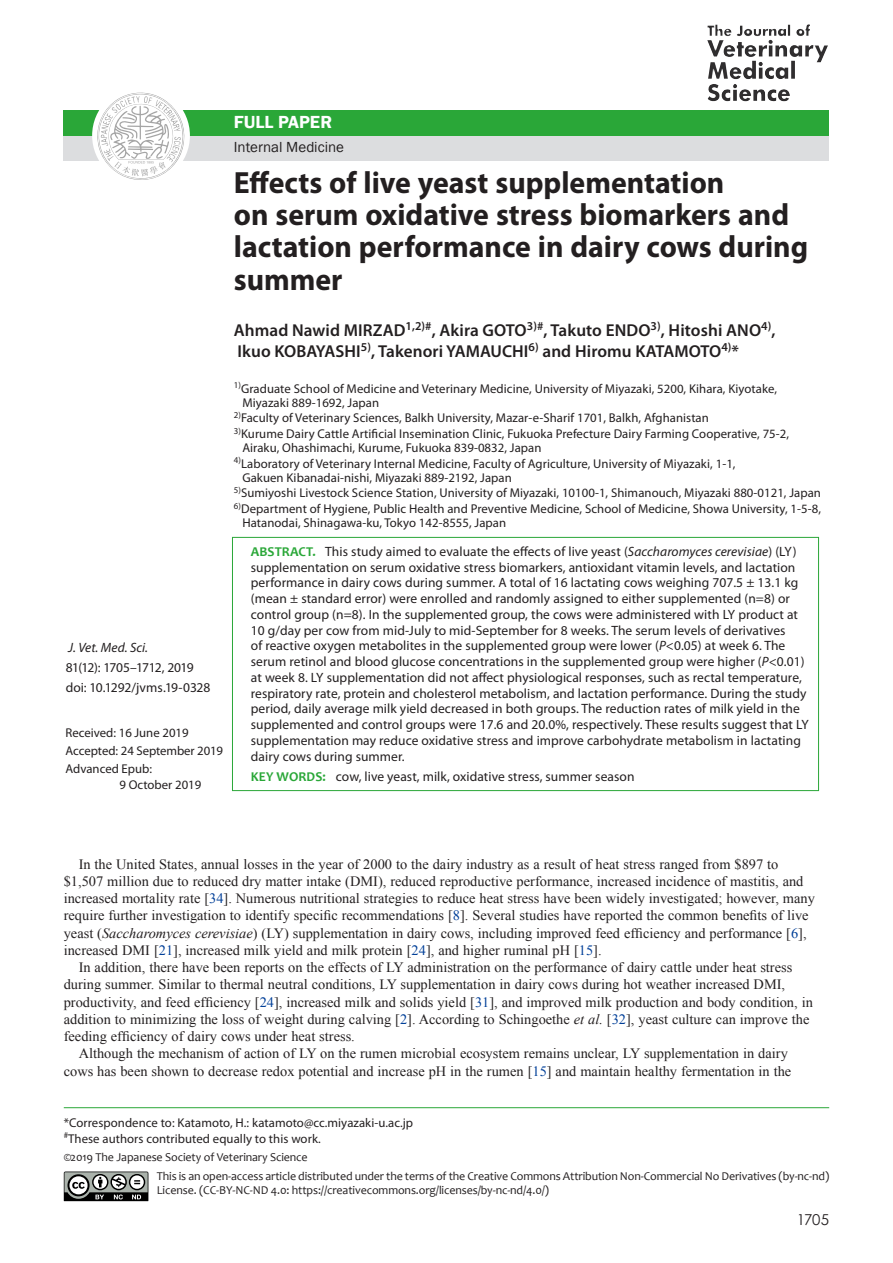
<style>
.page{position:relative;width:893px;height:1263px;background:#fff}
.page>*{position:absolute;margin:0;border:0;box-sizing:border-box;transform-origin:0 0}
.t1{font:700 30.75px/32.2px "Myriad Pro";color:#231f20}
.t2{font:600 18px "Franklin Gothic";color:#fff}
.t3{font:600 17.25px/21px "Myriad Pro";letter-spacing:.005em;color:#231f20}
.t4{font:15px "Franklin Gothic";color:#231f20}
.t5{font:15px "Century Gothic";color:#231f20}
.t6{font:14.25px "Times New Roman";color:#231f20}
.t7{font:13.5px/15.8px "Myriad Pro";letter-spacing:.005em;color:#231f20}
.t8{font:13.5px/20px "Myriad Pro";letter-spacing:-.025em;color:#231f20}
.t9{font:italic 13.5px "Myriad Pro";color:#231f20}
.t10{font:12.75px/15.5px "Myriad Pro";letter-spacing:.005em;color:#231f20}
.t11{font:12px/20px "Candara";letter-spacing:-.01em;color:#231f20}
.s1{font-family:"Candara";font-weight:700;color:#2aa738}
.s2{font-style:italic}
.s3{color:#003f98}
</style>
<div class="page">
<hr style="left:64px;top:1107px;width:765px;height:1px;background:#2aa738">
<div style="left:64px;top:136px;width:765px;height:25px;background:#dcdddf"></div>
<div style="left:64px;top:111px;width:765px;height:25px;background:#2aa738"></div>
<div style="left:92px;top:87px;width:98px;height:97px;background:#fff;border-radius:50%"></div>
<svg style="left:94px;top:92px;width:93px;height:88px"></svg>
<img style="left:707px;top:24px;width:106px;height:33px">
<div style="left:232px;top:537px;width:587px;height:254px;border:1px solid #2aa738"></div>
<svg style="left:64px;top:1171px;width:84px;height:30px"></svg>
<p class="t9" style="left:68px;top:639px;width:81px">J. Vet. Med. Sci.</p>
<p class="t8" style="left:66px;top:657px;width:146px">81(12): 1705–1712, 2019 doi: 10.1292/jvms.19-0328</p>
<p class="t10" style="left:66px;top:724px;width:159px;line-height:17.9px">Received: 16 June 2019<br>Accepted: 24 September 2019<br>Advanced Epub:</p>
<p class="t10" style="left:120px;top:777px;width:83px">9 October 2019</p>
<p class="t2" style="left:234px;top:111px;width:100px">FULL PAPER</p>
<p class="t4" style="left:234px;top:138px;width:112px">Internal Medicine</p>
<h1 class="t1" style="left:234px;top:165px;width:576px">Effects of live yeast supplementation<br>on serum oxidative stress biomarkers and lactation performance in dairy cows during summer</h1>
<p class="t3" style="left:234px;top:319px;width:543px">Ahmad Nawid MIRZAD<sup>1,2)#</sup>, Akira GOTO<sup>3)#</sup>, Takuto ENDO<sup>3)</sup>, Hitoshi ANO<sup>4)</sup>,<br>Ikuo KOBAYASHI<sup>5)</sup>, Takenori YAMAUCHI<sup>6)</sup> and Hiromu KATAMOTO<sup>4)</sup>*</p>
<p class="t10" style="left:242px;top:381px;width:536px;line-height:14.2px;text-indent:-9px"><sup>1)</sup>Graduate School of Medicine and Veterinary Medicine, University of Miyazaki, 5200, Kihara, Kiyotake,<br>Miyazaki 889-1692, Japan</p>
<p class="t10" style="left:234px;top:410px;width:557px"><sup>2)</sup>Faculty of Veterinary Sciences, Balkh University, Mazar-e-Sharif 1701, Balkh, Afghanistan<br><sup>3)</sup>Kurume Dairy Cattle Artificial Insemination Clinic, Fukuoka Prefecture Dairy Farming Cooperative, 75-2,</p>
<p class="t10" style="left:234px;top:440px;width:503px;text-indent:9px">Airaku, Ohashimachi, Kurume, Fukuoka 839-0832, Japan<br><sup>4)</sup>Laboratory of Veterinary Internal Medicine, Faculty of Agriculture, University of Miyazaki, 1-1,</p>
<p class="t10" style="left:234px;top:470px;width:589px;text-indent:9px">Gakuen Kibanadai-nishi, Miyazaki 889-2192, Japan<br><sup>5)</sup>Sumiyoshi Livestock Science Station, University of Miyazaki, 10100-1, Shimanouch, Miyazaki 880-0121, Japan<br><sup>6)</sup>Department of Hygiene, Public Health and Preventive Medicine, School of Medicine, Showa University, 1-5-8,</p>
<p class="t10" style="left:242px;top:515px;width:265px">Hatanodai, Shinagawa-ku, Tokyo 142-8555, Japan</p>
<p class="t7" style="left:251px;top:543px;width:559px"><span class="s1">ABSTRACT.</span> This study aimed to evaluate the effects of live yeast (<span class="s2">Saccharomyces cerevisiae</span>) (LY) supplementation on serum oxidative stress biomarkers, antioxidant vitamin levels, and lactation performance in dairy cows during summer. A total of 16 lactating cows weighing 707.5 ± 13.1 kg (mean ± standard error) were enrolled and randomly assigned to either supplemented (n=8) or control group (n=8). In the supplemented group, the cows were administered with LY product at 10 g/day per cow from mid-July to mid-September for 8 weeks. The serum levels of derivatives<br>of reactive oxygen metabolites in the supplemented group were lower (<span class="s2">P</span>&lt;0.05) at week 6. The serum retinol and blood glucose concentrations in the supplemented group were higher (<span class="s2">P</span>&lt;0.01) at week 8. LY supplementation did not affect physiological responses, such as rectal temperature, respiratory rate, protein and cholesterol metabolism, and lactation performance. During the study period, daily average milk yield decreased in both groups. The reduction rates of milk yield in the supplemented and control groups were 17.6 and 20.0%, respectively. These results suggest that LY supplementation may reduce oxidative stress and improve carbohydrate metabolism in lactating dairy cows during summer.</p>
<p class="t7" style="left:251px;top:769px;width:385px"><span class="s1">KEY WORDS:</span> cow, live yeast, milk, oxidative stress, summer season</p>
<p class="t6" style="left:79px;top:854px;width:701px">In the United States, annual losses in the year of 2000 to the dairy industry as a result of heat stress ranged from $897 to</p>
<p class="t6" style="left:64px;top:871px;width:741px">$1,507 million due to reduced dry matter intake (DMI), reduced reproductive performance, increased incidence of mastitis, and</p>
<p class="t6" style="left:64px;top:889px;width:753px">increased mortality rate [<span class="s3">34</span>]. Numerous nutritional strategies to reduce heat stress have been widely investigated; however, many</p>
<p class="t6" style="left:64px;top:906px;width:746px">require further investigation to identify specific recommendations [<span class="s3">8</span>]. Several studies have reported the common benefits of live</p>
<p class="t6" style="left:64px;top:923px;width:744px">yeast (<span class="s2">Saccharomyces cerevisiae</span>) (LY) supplementation in dairy cows, including improved feed efficiency and performance [<span class="s3">6</span>],</p>
<p class="t6" style="left:64px;top:940px;width:539px">increased DMI [<span class="s3">21</span>], increased milk yield and milk protein [<span class="s3">24</span>], and higher ruminal pH [<span class="s3">15</span>].</p>
<p class="t6" style="left:79px;top:958px;width:715px">In addition, there have been reports on the effects of LY administration on the performance of dairy cattle under heat stress</p>
<p class="t6" style="left:64px;top:975px;width:723px">during summer. Similar to thermal neutral conditions, LY supplementation in dairy cows during hot weather increased DMI,</p>
<p class="t6" style="left:64px;top:992px;width:751px">productivity, and feed efficiency [<span class="s3">24</span>], increased milk and solids yield [<span class="s3">31</span>], and improved milk production and body condition, in</p>
<p class="t6" style="left:64px;top:1009px;width:747px">addition to minimizing the loss of weight during calving [<span class="s3">2</span>]. According to Schingoethe <span class="s2">et al.</span> [<span class="s3">32</span>], yeast culture can improve the</p>
<p class="t6" style="left:64px;top:1027px;width:293px">feeding efficiency of dairy cows under heat stress.</p>
<p class="t6" style="left:79px;top:1044px;width:711px">Although the mechanism of action of LY on the rumen microbial ecosystem remains unclear, LY supplementation in dairy</p>
<p class="t6" style="left:64px;top:1061px;width:729px">cows has been shown to decrease redox potential and increase pH in the rumen [<span class="s3">15</span>] and maintain healthy fermentation in the</p>
<p class="t10" style="left:64px;top:1114px;width:351px">*Correspondence to: Katamoto, H.: katamoto@cc.miyazaki-u.ac.jp <sup>#</sup>These authors contributed equally to this work.</p>
<p class="t11" style="left:157px;top:1146px;width:674px;text-indent:-93px">©2019 The Japanese Society of Veterinary Science<br>This is an open-access article distributed under the terms of the Creative Commons Attribution Non-Commercial No Derivatives (by-nc-nd)</p>
<p class="t11" style="left:157px;top:1180px;width:394px">License. (CC-BY-NC-ND 4.0: https://creativecommons.org/licenses/by-nc-nd/4.0/)</p>
<p class="t5" style="left:797px;top:1209px;width:34px">1705</p>
</div>
